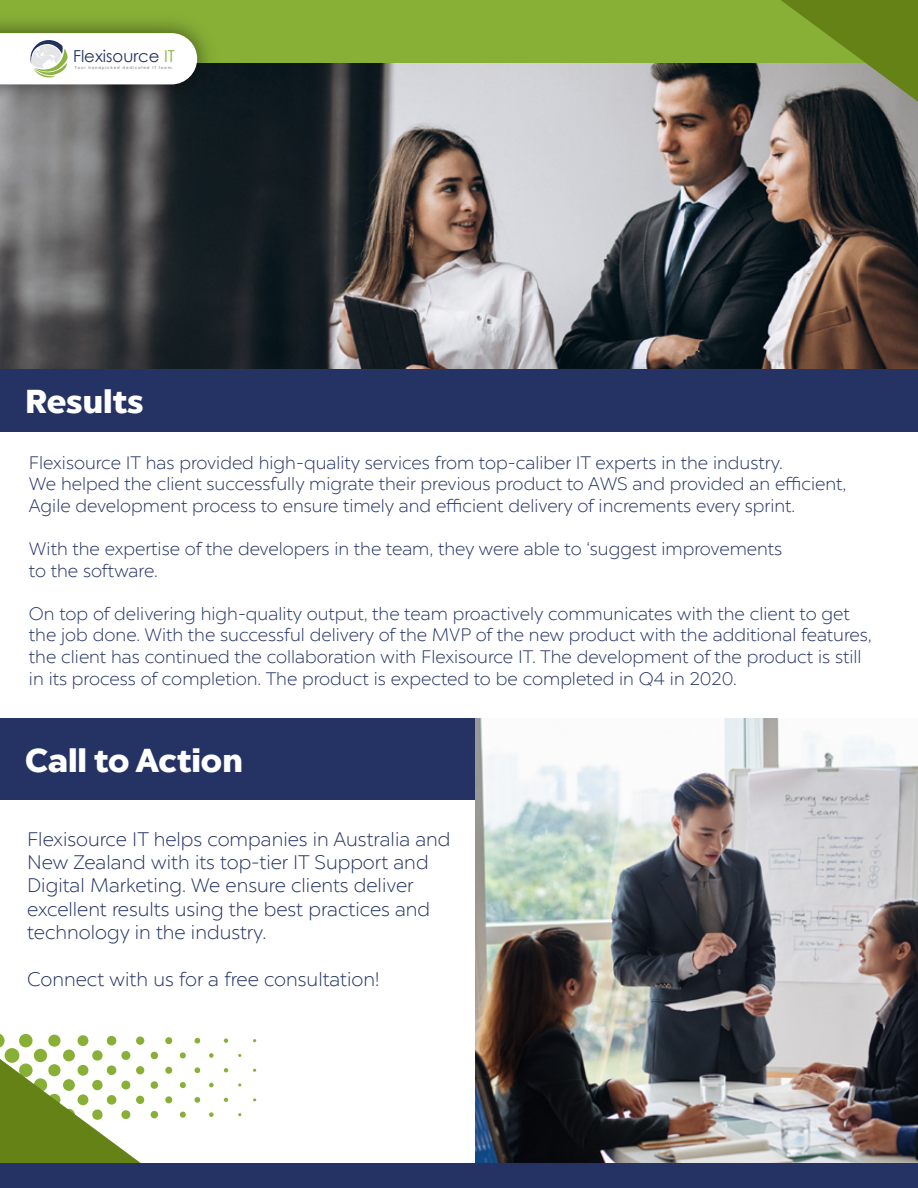
<style>
.page{position:relative;width:918px;height:1188px;background:#fff}
.page>*{position:absolute;margin:0;border:0;box-sizing:border-box;transform-origin:0 0}
.t1{font:900 33px "Chronica Pro";color:#fff}
.t2{font:300 19.5px/23.4px "Chronica Pro";color:#253364}
.t3{font:300 18px/21.6px "Chronica Pro";color:#253364}
.t4{font:16.5px "Century Gothic";color:#223360}
.t5{font:700 4.05px "Century Gothic";letter-spacing:.2em;color:#a0a09f}
.s1{color:#8cb341}
</style>
<div class="page">
<div style="left:0;top:0;width:918px;height:341px;background:#88b037"></div>
<img style="left:0;top:64px;width:918px;height:305px">
<img style="left:0;top:21px;width:251px;height:118px">
<svg style="left:0;top:33px;width:197px;height:51px;background:#f2f4f0"></svg>
<div style="left:0;top:369px;width:918px;height:63px;background:#253364"></div>
<div style="left:0;top:718px;width:918px;height:82px;background:#253364"></div>
<svg style="left:253px;top:1098px;width:3px;height:4px"></svg>
<svg style="left:754px;top:0;width:164px;height:223px;background:#656d48"></svg>
<svg style="left:0;top:1033px;width:253px;height:131px"></svg>
<img style="left:475px;top:718px;width:443px;height:446px">
<div style="left:0;top:1164px;width:918px;height:24px;background:#253364"></div>
<p class="t4" style="left:73px;top:46px;width:103px">Flexisource <span class="s1">IT</span></p>
<p class="t5" style="left:74px;top:65px;width:100px">Your handpicked dedicated IT team.</p>
<h1 class="t1" style="left:25px;top:381px;width:120px">Results</h1>
<p class="t3" style="left:29px;top:452px;width:819px">Flexisource IT has provided high-quality services from top-caliber IT experts in the industry.<br>We helped the client successfully migrate their previous product to AWS and provided an efficient,<br>Agile development process to ensure timely and efficient delivery of increments every sprint.</p>
<p class="t3" style="left:29px;top:538px;width:755px">With the expertise of the developers in the team, they were able to ‘suggest improvements to the software.</p>
<p class="t3" style="left:29px;top:603px;width:844px">On top of delivering high-quality output, the team proactively communicates with the client to get the job done. With the successful delivery of the MVP of the new product with the additional features, the client has continued the collaboration with Flexisource IT. The development of the product is still in its process of completion. The product is expected to be completed in Q4 in 2020.</p>
<h1 class="t1" style="left:25px;top:739px;width:219px">Call to Action</h1>
<p class="t2" style="left:27px;top:827px;width:425px">Flexisource IT helps companies in Australia and New Zealand with its top-tier IT Support and Digital Marketing. We ensure clients deliver excellent results using the best practices and technology in the industry.</p>
<p class="t2" style="left:27px;top:968px;width:354px">Connect with us for a free consultation!</p>
</div>
